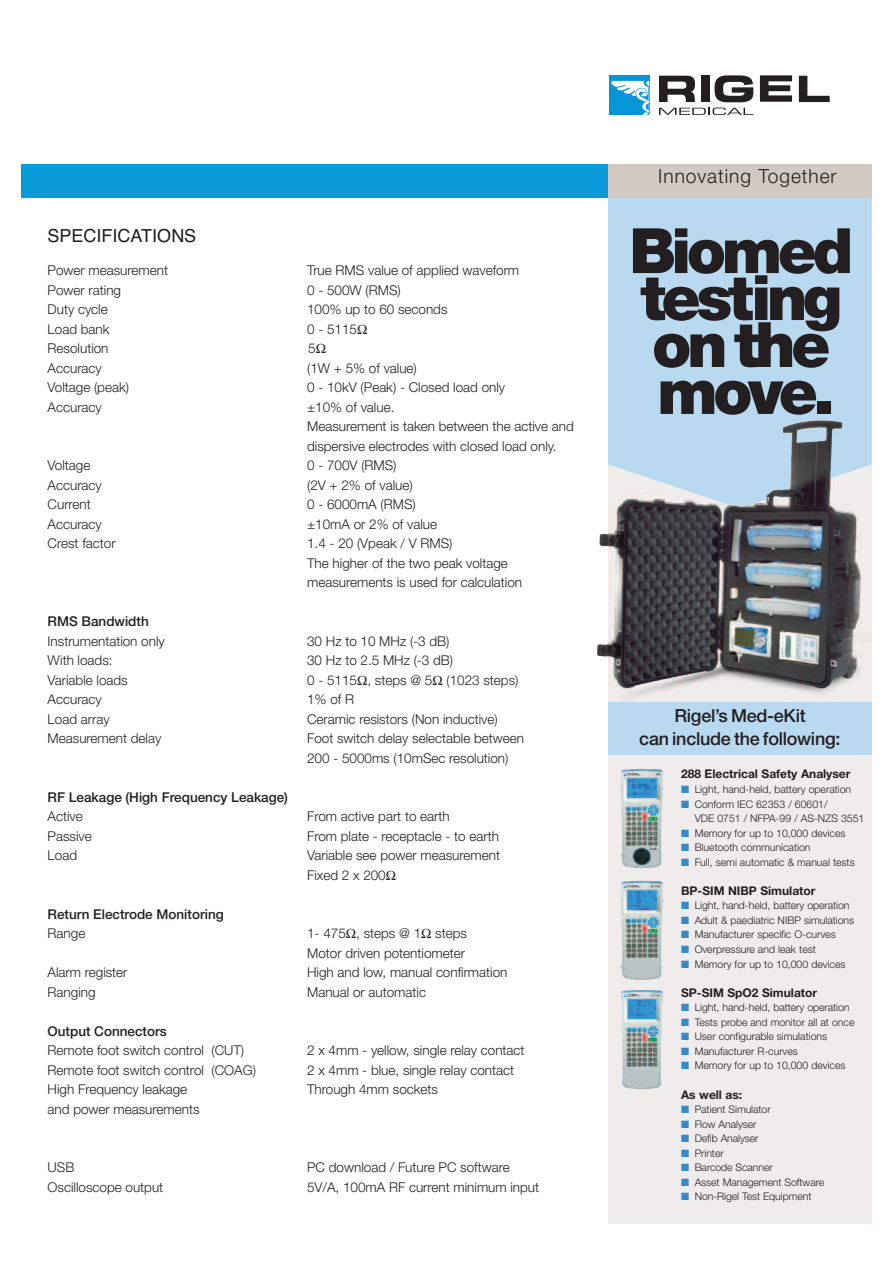
<style>
.page{position:relative;width:893px;height:1263px;background:#fff}
.page>*{position:absolute;margin:0;border:0;box-sizing:border-box;transform-origin:0 0}
.t1{font:900 62.55px/47px "Helvetica Neue";letter-spacing:-.07em;color:#231f20}
.t2{font:300 19.5px "Helvetica Neue";letter-spacing:.05em;color:#231f20}
.t3{font:500 18px/22.5px "Helvetica Neue";letter-spacing:-.015em;color:#231f20;text-align:center}
.t4{font:18px "Helvetica";color:#231f20}
.t5{font:300 13.5px/19.5px "Helvetica Neue";color:#231f20}
.t6{font:500 13.5px "Helvetica Neue";color:#231f20}
.t7{font:700 12px "Helvetica Neue";color:#231f20}
.t8{font:300 10.5px/14.5px "Helvetica Neue";color:#231f20}
.s1{color:#368aca}
</style>
<div class="page">
<div style="left:608px;top:165px;width:264px;height:1059px;background:#f0eceb"></div>
<img style="left:608px;top:508px;width:253px;height:191px">
<svg style="left:608px;top:198px;width:264px;height:310px;background:#b5d2e7"></svg>
<img style="left:852px;top:550px;width:8px;height:106px">
<div style="left:21px;top:165px;width:599px;height:33px;background:#089ad9"></div>
<div style="left:608px;top:702px;width:264px;height:53px;background:#b9d9f1"></div>
<img style="left:620px;top:769px;width:44px;height:99px">
<img style="left:620px;top:881px;width:44px;height:99px">
<img style="left:621px;top:990px;width:42px;height:99px">
<div style="left:609px;top:76px;width:40px;height:39px;background:linear-gradient(to right,#119bd8,#0e99d8)"></div>
<svg style="left:611px;top:81px;width:39px;height:34px"></svg>
<svg style="left:659px;top:76px;width:36px;height:26px"></svg>
<svg style="left:715px;top:75px;width:38px;height:27px"></svg>
<svg style="left:799px;top:76px;width:31px;height:26px"></svg>
<div style="left:701px;top:75px;width:8px;height:27px;background:#231f20"></div>
<svg style="left:760px;top:75px;width:32px;height:27px"></svg>
<svg style="left:659px;top:108px;width:95px;height:7px"></svg>
<div style="left:608px;top:165px;width:264px;height:33px;background:#d1c9c2"></div>
<h3 class="t4" style="left:48px;top:225px;width:150px">SPECIFICATIONS</h3>
<p class="t5" style="left:48px;top:262px;width:122px">Power measurement</p>
<p class="t5" style="left:307px;top:262px;width:214px">True RMS value of applied waveform</p>
<p class="t5" style="left:48px;top:281px;width:75px">Power rating</p>
<p class="t5" style="left:307px;top:281px;width:95px">0 - 500W (RMS)</p>
<p class="t5" style="left:48px;top:301px;width:62px">Duty cycle</p>
<p class="t5" style="left:307px;top:301px;width:142px">100% up to 60 seconds</p>
<p class="t5" style="left:48px;top:320px;width:63px">Load bank</p>
<p class="t5" style="left:307px;top:320px;width:51px">0 - 5115</p>
<p class="t5" style="left:48px;top:340px;width:62px">Resolution</p>
<p class="t5" style="left:308px;top:340px;width:9px">5</p>
<p class="t5" style="left:48px;top:359px;width:56px">Accuracy</p>
<p class="t5" style="left:307px;top:359px;width:111px">(1W + 5% of value)</p>
<p class="t5" style="left:48px;top:379px;width:83px">Voltage (peak)</p>
<p class="t5" style="left:307px;top:379px;width:199px">0 - 10kV (Peak) - Closed load only</p>
<p class="t5" style="left:48px;top:398px;width:56px">Accuracy</p>
<p class="t5" style="left:307px;top:398px;width:268px">±10% of value.<br>Measurement is taken between the active and dispersive electrodes with closed load only.</p>
<p class="t5" style="left:48px;top:457px;width:44px">Voltage</p>
<p class="t5" style="left:307px;top:457px;width:91px">0 - 700V (RMS)</p>
<p class="t5" style="left:48px;top:476px;width:56px">Accuracy</p>
<p class="t5" style="left:307px;top:476px;width:107px">(2V + 2% of value)</p>
<p class="t5" style="left:48px;top:496px;width:45px">Current</p>
<p class="t5" style="left:307px;top:496px;width:110px">0 - 6000mA (RMS)</p>
<p class="t5" style="left:48px;top:515px;width:56px">Accuracy</p>
<p class="t5" style="left:307px;top:515px;width:131px">±10mA or 2% of value</p>
<p class="t5" style="left:48px;top:535px;width:69px">Crest factor</p>
<p class="t5" style="left:307px;top:535px;width:217px">1.4 - 20 (Vpeak / V RMS)<br>The higher of the two peak voltage measurements is used for calculation</p>
<p class="t6" style="left:48px;top:617px;width:103px">RMS Bandwidth</p>
<p class="t5" style="left:48px;top:632px;width:119px">Instrumentation only</p>
<p class="t5" style="left:307px;top:632px;width:144px">30 Hz to 10 MHz (-3 dB)</p>
<p class="t5" style="left:48px;top:652px;width:66px">With loads:</p>
<p class="t5" style="left:307px;top:652px;width:148px">30 Hz to 2.5 MHz (-3 dB)</p>
<p class="t5" style="left:48px;top:671px;width:82px">Variable loads</p>
<p class="t5" style="left:307px;top:671px;width:213px">0 - 5115 , steps @ 5 (1023 steps)</p>
<p class="t5" style="left:48px;top:691px;width:56px">Accuracy</p>
<p class="t5" style="left:307px;top:691px;width:48px">1% of R</p>
<p class="t5" style="left:48px;top:710px;width:63px">Load array</p>
<p class="t5" style="left:307px;top:710px;width:192px">Ceramic resistors (Non inductive)</p>
<p class="t5" style="left:48px;top:730px;width:115px">Measurement delay</p>
<p class="t5" style="left:307px;top:730px;width:218px">Foot switch delay selectable between<br>200 - 5000ms (10mSec resolution)</p>
<p class="t6" style="left:48px;top:792px;width:242px">RF Leakage (High Frequency Leakage)</p>
<p class="t5" style="left:48px;top:808px;width:37px">Active</p>
<p class="t5" style="left:307px;top:808px;width:144px">From active part to earth</p>
<p class="t5" style="left:48px;top:827px;width:46px">Passive</p>
<p class="t5" style="left:307px;top:827px;width:193px">From plate - receptacle - to earth</p>
<p class="t5" style="left:48px;top:847px;width:31px">Load</p>
<p class="t5" style="left:307px;top:847px;width:194px">Variable see power measurement<br>Fixed 2 x 200</p>
<p class="t6" style="left:48px;top:909px;width:178px">Return Electrode Monitoring</p>
<p class="t5" style="left:48px;top:925px;width:39px">Range</p>
<p class="t5" style="left:307px;top:925px;width:161px">1- 475 , steps @ 1 steps<br>Motor driven potentiometer</p>
<p class="t5" style="left:48px;top:964px;width:81px">Alarm register</p>
<p class="t5" style="left:307px;top:964px;width:202px">High and low, manual confirmation</p>
<p class="t5" style="left:48px;top:983px;width:49px">Ranging</p>
<p class="t5" style="left:307px;top:983px;width:120px">Manual or automatic</p>
<p class="t6" style="left:48px;top:1026px;width:121px">Output Connectors</p>
<p class="t5" style="left:48px;top:1042px;width:198px">Remote foot switch control (CUT)</p>
<p class="t5" style="left:307px;top:1042px;width:219px">2 x 4mm - yellow, single relay contact</p>
<p class="t5" style="left:48px;top:1061px;width:210px">Remote foot switch control (COAG)</p>
<p class="t5" style="left:307px;top:1061px;width:208px">2 x 4mm - blue, single relay contact</p>
<p class="t5" style="left:48px;top:1081px;width:141px">High Frequency leakage</p>
<p class="t5" style="left:307px;top:1081px;width:132px">Through 4mm sockets</p>
<p class="t5" style="left:48px;top:1100px;width:153px">and power measurements</p>
<p class="t5" style="left:48px;top:1159px;width:28px">USB</p>
<p class="t5" style="left:307px;top:1159px;width:204px">PC download / Future PC software</p>
<p class="t5" style="left:48px;top:1178px;width:117px">Oscilloscope output</p>
<p class="t5" style="left:307px;top:1178px;width:234px">5V/A, 100mA RF current minimum input</p>
<h2 class="t2" style="left:658px;top:169px;width:180px">Innovating Together</h2>
<h1 class="t1" style="left:629px;top:232px;width:225px">Biomed testing on the move.</h1>
<h3 class="t3" style="left:639px;top:706px;width:203px">Rigel’s Med-eKit<br>can include the following:</h3>
<p class="t7" style="left:681px;top:770px;width:171px">288 Electrical Safety Analyser</p>
<p class="t8" style="left:681px;top:783px;width:172px"><span class="s1">■</span> Light, hand-held, battery operation</p>
<p class="t8" style="left:695px;top:797px;width:171px;text-indent:-14px"><span class="s1">■</span> Conform IEC 62353 / 60601/<br>VDE 0751 / NFPA-99 / AS-NZS 3551</p>
<p class="t8" style="left:681px;top:826px;width:166px"><span class="s1">■</span> Memory for up to 10,000 devices</p>
<p class="t8" style="left:681px;top:841px;width:131px"><span class="s1">■</span> Bluetooth communication</p>
<p class="t8" style="left:681px;top:856px;width:175px"><span class="s1">■</span> Full, semi automatic &amp; manual tests</p>
<p class="t7" style="left:681px;top:886px;width:136px">BP-SIM NIBP Simulator</p>
<p class="t8" style="left:681px;top:899px;width:170px"><span class="s1">■</span> Light, hand-held, battery operation</p>
<p class="t8" style="left:681px;top:914px;width:175px"><span class="s1">■</span> Adult &amp; paediatric NIBP simulations</p>
<p class="t8" style="left:681px;top:928px;width:156px"><span class="s1">■</span> Manufacturer specific O-curves</p>
<p class="t8" style="left:681px;top:943px;width:136px"><span class="s1">■</span> Overpressure and leak test</p>
<p class="t8" style="left:681px;top:957px;width:166px"><span class="s1">■</span> Memory for up to 10,000 devices</p>
<p class="t7" style="left:681px;top:988px;width:137px">SP-SIM SpO2 Simulator</p>
<p class="t8" style="left:681px;top:1001px;width:170px"><span class="s1">■</span> Light, hand-held, battery operation</p>
<p class="t8" style="left:681px;top:1016px;width:175px"><span class="s1">■</span> Tests probe and monitor all at once</p>
<p class="t8" style="left:681px;top:1030px;width:148px"><span class="s1">■</span> User configurable simulations</p>
<p class="t8" style="left:681px;top:1045px;width:118px"><span class="s1">■</span> Manufacturer R-curves</p>
<p class="t8" style="left:681px;top:1059px;width:166px"><span class="s1">■</span> Memory for up to 10,000 devices</p>
<p class="t7" style="left:681px;top:1090px;width:63px">As well as:</p>
<p class="t8" style="left:681px;top:1103px;width:91px"><span class="s1">■</span> Patient Simulator</p>
<p class="t8" style="left:681px;top:1117px;width:77px"><span class="s1">■</span> Flow Analyser</p>
<p class="t8" style="left:681px;top:1132px;width:79px"><span class="s1">■</span> Defib Analyser</p>
<p class="t8" style="left:681px;top:1147px;width:44px"><span class="s1">■</span> Printer</p>
<p class="t8" style="left:681px;top:1161px;width:93px"><span class="s1">■</span> Barcode Scanner</p>
<p class="t8" style="left:681px;top:1176px;width:145px"><span class="s1">■</span> Asset Management Software</p>
<p class="t8" style="left:681px;top:1190px;width:132px"><span class="s1">■</span> Non-Rigel Test Equipment</p>
</div>
